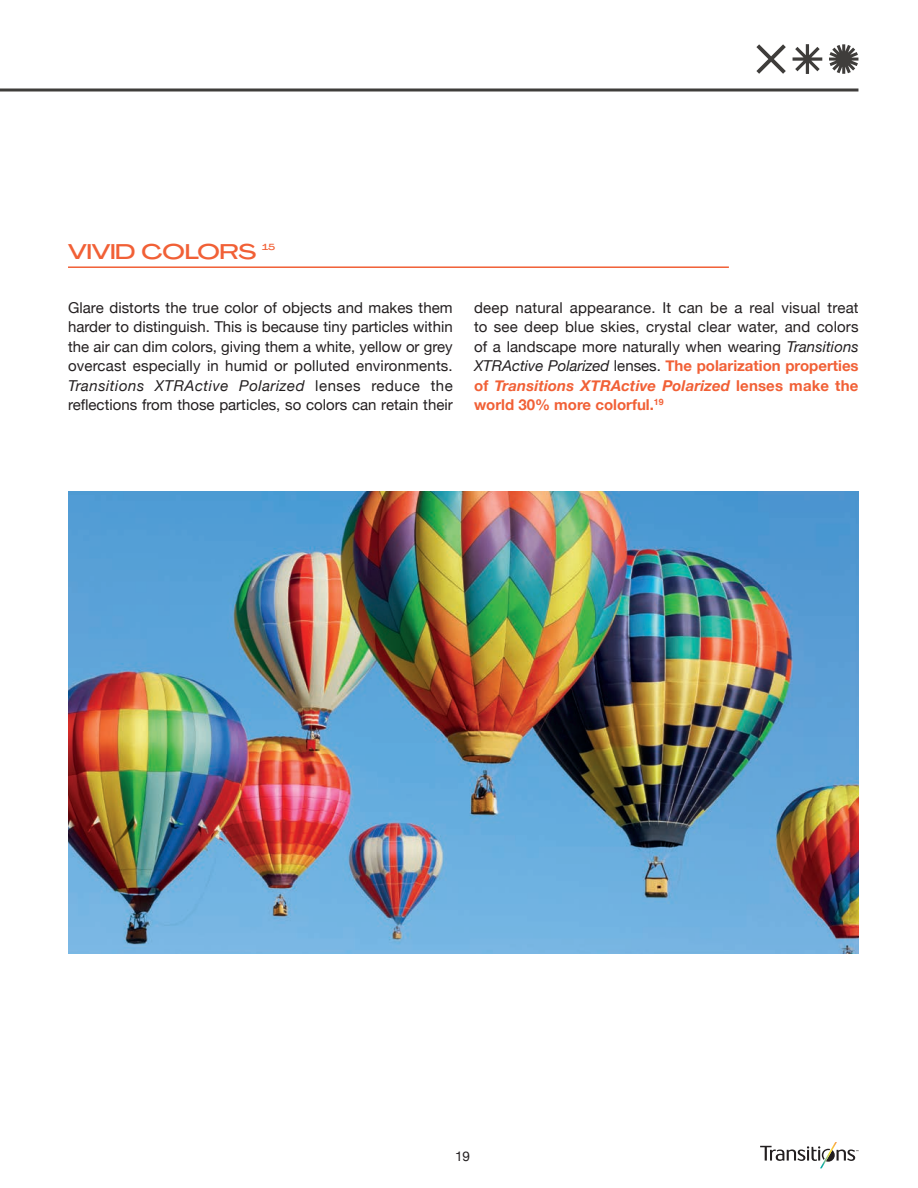
<style>
.page{position:relative;width:918px;height:1188px;background:#fff}
.page>*{position:absolute;margin:0;border:0;box-sizing:border-box;transform-origin:0 0}
.t1{font:21px "Agrandir Variable";color:#f16036}
.t2{font:15px/19.5px "Helvetica Neue";color:#231f20;text-align:justify}
.t3{font:13.5px "Helvetica Neue";color:#231f20}
.t4{font:8.7px "Agrandir Variable";color:#f16036}
.s1{font-style:italic}
.s2{font-weight:700;color:#f16036}
.s3{font-weight:700;font-style:italic;color:#f16036}
</style>
<div class="page">
<img style="left:68px;top:491px;width:790px;height:463px">
<hr style="left:68px;top:266px;width:661px;height:2px;background:#f16036">
<svg style="left:0;top:88px;width:858px;height:4px;background:#6e6d6b"></svg>
<svg style="left:760px;top:1142px;width:98px;height:26px"></svg>
<svg style="left:756px;top:44px;width:30px;height:30px"></svg>
<svg style="left:793px;top:44px;width:29px;height:30px"></svg>
<svg style="left:829px;top:44px;width:29px;height:30px"></svg>
<h1 class="t1" style="left:68px;top:239px;width:190px">VIVID COLORS</h1>
<p class="t4" style="left:262px;top:242px;width:15px">15</p>
<p class="t2" style="left:68px;top:299px;width:386px">Glare distorts the true color of objects and makes them harder to distinguish. This is because tiny particles within the air can dim colors, giving them a white, yellow or grey overcast especially in humid or polluted environments.<br><span class="s1">Transitions XTRActive Polarized</span> lenses reduce the reflections from those particles, so colors can retain their</p>
<p class="t2" style="left:474px;top:299px;width:386px">deep natural appearance. It can be a real visual treat to see deep blue skies, crystal clear water, and colors of a landscape more naturally when wearing <span class="s1">Transitions XTRActive Polarized</span> lenses. <span class="s2">The polarization properties of</span> <span class="s3">Transitions XTRActive Polarized</span> <span class="s2">lenses make the world 30% more colorful.</span><sup>19</sup></p>
<p class="t3" style="left:455px;top:1146px;width:17px">19</p>
</div>
